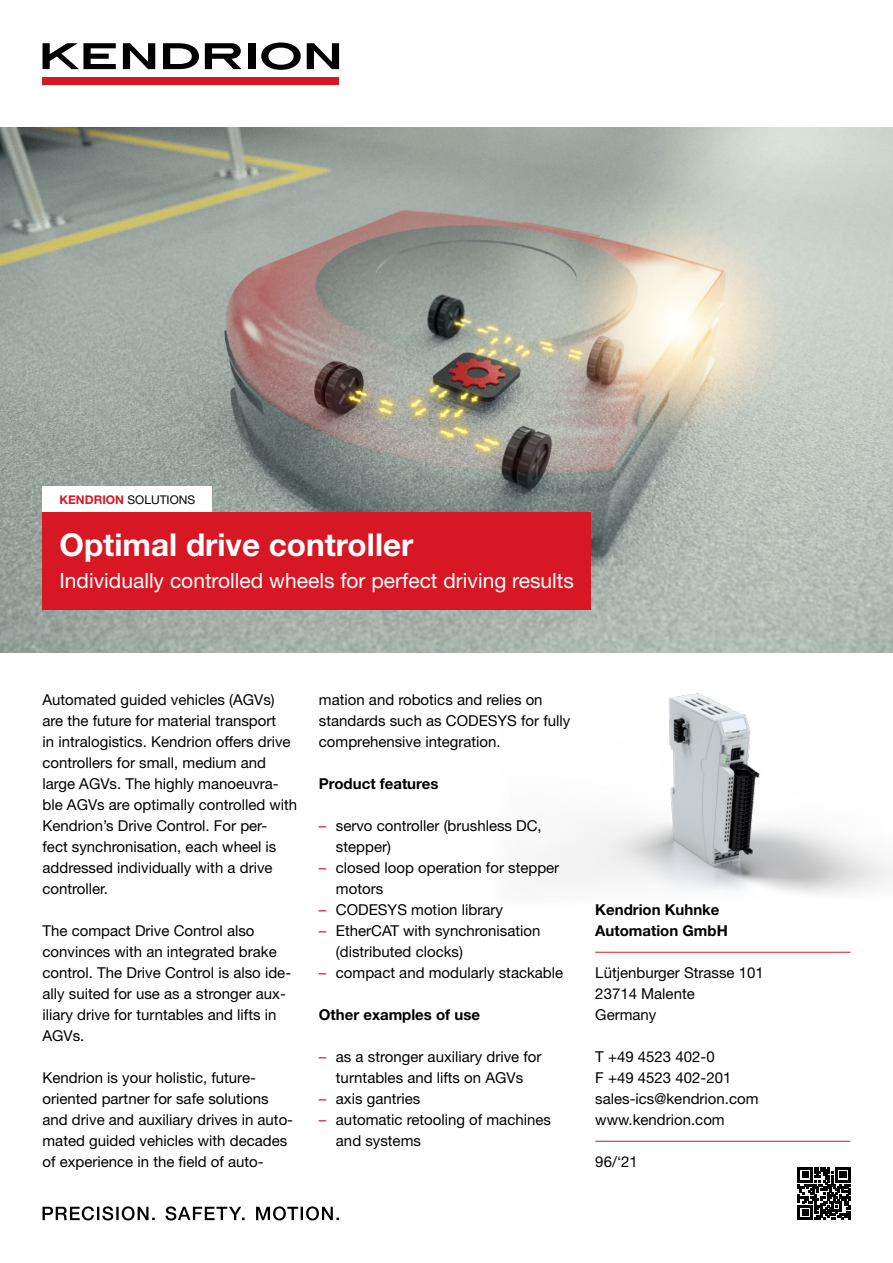
<style>
.page{position:relative;width:893px;height:1263px;background:#fff}
.page>*{position:absolute;margin:0;border:0;box-sizing:border-box;transform-origin:0 0}
.t1{font:700 31.5px "Helvetica Neue LT Pro";color:#fff}
.t2{font:21px "Helvetica Neue LT Pro";color:#fff}
.t3{font:15px/21px "Helvetica Neue LT Pro";color:#000}
.t4{font:700 15px/21px "Helvetica Neue LT Pro";color:#000}
.t5{font:12px "Helvetica Neue LT Pro";color:#000}
.s1{font-weight:700;color:#d81724}
.s2{color:#d81724}
</style>
<div class="page">
<div style="left:248px;top:43px;width:7px;height:26px;background:#000"></div>
<svg style="left:261px;top:43px;width:40px;height:27px"></svg>
<svg style="left:163px;top:43px;width:36px;height:26px"></svg>
<svg style="left:43px;top:43px;width:73px;height:26px"></svg>
<svg style="left:205px;top:43px;width:36px;height:26px"></svg>
<div style="left:43px;top:78px;width:296px;height:7px;background:#d81724"></div>
<svg style="left:123px;top:43px;width:32px;height:26px"></svg>
<svg style="left:307px;top:43px;width:32px;height:26px"></svg>
<hr style="left:595px;top:952px;width:255px;height:1px;background:#d81724">
<hr style="left:595px;top:1141px;width:255px;height:1px;background:#d81724">
<svg style="left:43px;top:1206px;width:296px;height:14px"></svg>
<svg style="left:798px;top:1167px;width:52px;height:53px"></svg>
<img style="left:0;top:128px;width:893px;height:524px">
<img style="left:552px;top:693px;width:341px;height:201px">
<div style="left:43px;top:512px;width:548px;height:98px;background:#d81724"></div>
<div style="left:43px;top:486px;width:169px;height:26px;background:#fff"></div>
<p class="t5" style="left:60px;top:492px;width:137px"><span class="s1">KENDRION</span> SOLUTIONS</p>
<h1 class="t1" style="left:60px;top:525px;width:355px">Optimal drive controller</h1>
<h2 class="t2" style="left:60px;top:568px;width:516px">Individually controlled wheels for perfect driving results</h2>
<p class="t3" style="left:43px;top:689px;width:256px">Automated guided vehicles (AGVs) are the future for material transport<br>in intralogistics. Kendrion offers drive controllers for small, medium and large AGVs. The highly manoeuvra&shy;ble AGVs are optimally controlled with Kendrion’s Drive Control. For per-<br>fect synchronisation, each wheel is addressed individually with a drive controller.</p>
<p class="t3" style="left:43px;top:920px;width:250px">The compact Drive Control also convinces with an integrated brake control. The Drive Control is also ide&shy;ally suited for use as a stronger aux&shy;iliary drive for turntables and lifts in<br>AGVs.</p>
<p class="t3" style="left:43px;top:1067px;width:252px">Kendrion is your holistic, future&shy;oriented partner for safe solutions and drive and auxiliary drives in auto&shy;mated guided vehicles with decades of experience in the field of auto-</p>
<p class="t3" style="left:319px;top:689px;width:253px">mation and robotics and relies on standards such as CODESYS for fully comprehensive integration.</p>
<p class="t4" style="left:319px;top:773px;width:121px">Product features</p>
<p class="t3" style="left:336px;top:815px;width:207px;text-indent:-17px"><span class="s2">–</span> servo controller (brushless DC, stepper)</p>
<p class="t3" style="left:336px;top:857px;width:225px;text-indent:-17px"><span class="s2">–</span> closed loop operation for stepper motors</p>
<p class="t3" style="left:319px;top:899px;width:185px"><span class="s2">–</span> CODESYS motion library</p>
<p class="t3" style="left:336px;top:920px;width:206px;text-indent:-17px"><span class="s2">–</span> EtherCAT with synchronisation (distributed clocks)</p>
<p class="t3" style="left:319px;top:962px;width:246px"><span class="s2">–</span> compact and modularly stackable</p>
<p class="t4" style="left:319px;top:1004px;width:163px">Other examples of use</p>
<p class="t3" style="left:319px;top:1046px;width:224px;text-align:center"><span class="s2">–</span> as a stronger auxiliary drive for turntables and lifts on AGVs</p>
<p class="t3" style="left:319px;top:1088px;width:103px"><span class="s2">–</span> axis gantries</p>
<p class="t3" style="left:336px;top:1109px;width:217px;text-indent:-17px"><span class="s2">–</span> automatic retooling of machines and systems</p>
<p class="t4" style="left:595px;top:899px;width:134px">Kendrion Kuhnke<br>Automation GmbH</p>
<p class="t3" style="left:595px;top:962px;width:170px">Lütjenburger Strasse 101<br>23714 Malente<br>Germany</p>
<p class="t3" style="left:595px;top:1046px;width:165px">T +49 4523 402-0<br>F +49 4523 402-201 sales-ics@kendrion.com www.kendrion.com</p>
<p class="t3" style="left:595px;top:1151px;width:44px">96/‘21</p>
</div>
